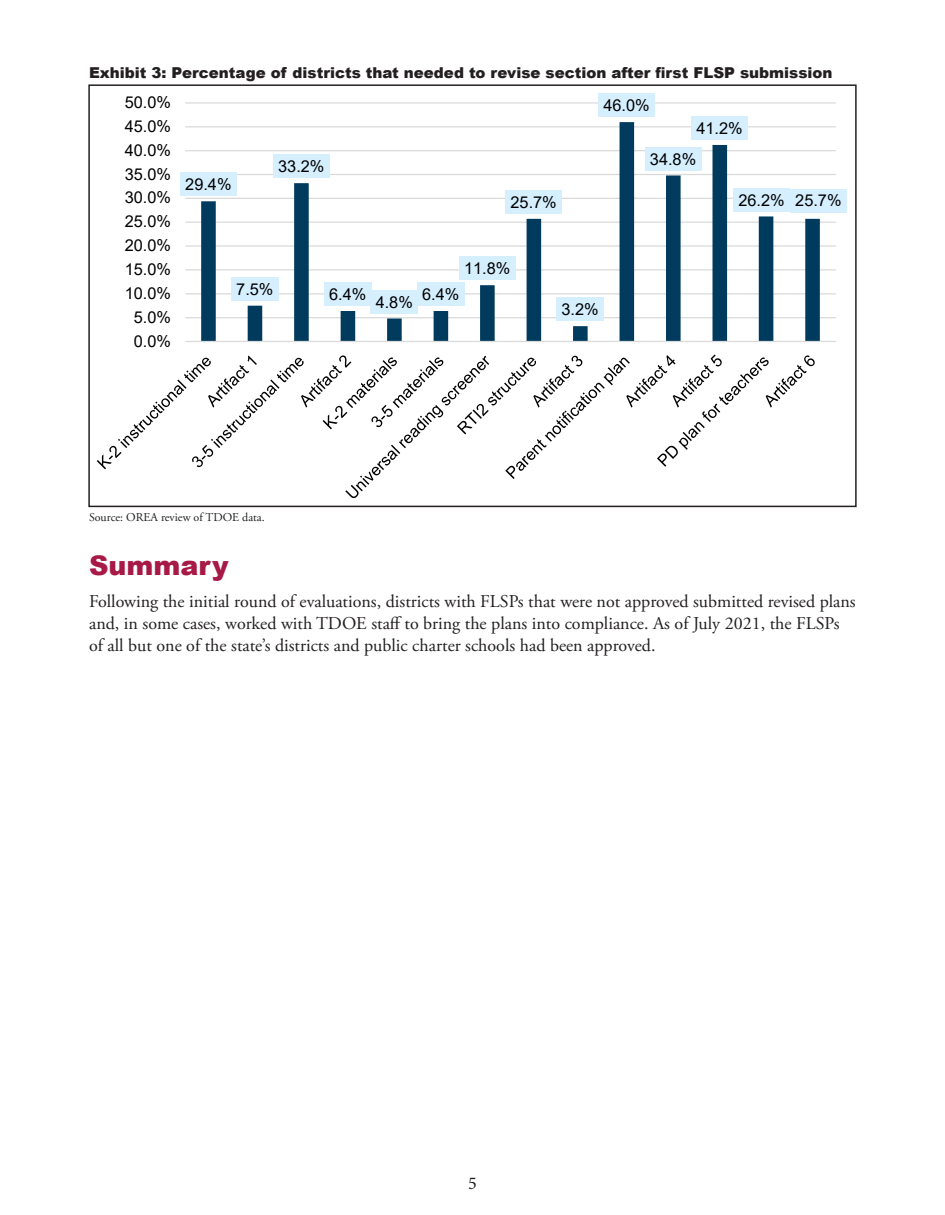
<style>
.page{position:relative;width:945px;height:1215px;background:#fff}
.page>*{position:absolute;margin:0;border:0;box-sizing:border-box;transform-origin:0 0}
.t1{font:900 27px "Arial";color:#a71a47}
.t2{font:18px/21.6px "Adobe Garamond Pro";color:#231f20}
.t3{font:18px "Minion Pro";color:#231f20}
.t4{font:16.35px "Arial";color:#000}
.t5{font:900 15px "Arial";color:#231f20}
.t6{font:12px "Adobe Garamond Pro";color:#231f20}
</style>
<div class="page">
<hr style="left:185px;top:317px;width:651px;height:1px;background:#d9d9d9">
<hr style="left:185px;top:293px;width:651px;height:1px;background:#d9d9d9">
<hr style="left:185px;top:269px;width:651px;height:1px;background:#d9d9d9">
<hr style="left:185px;top:245px;width:651px;height:2px;background:#d9d9d9">
<hr style="left:185px;top:222px;width:651px;height:1px;background:#d9d9d9">
<hr style="left:185px;top:198px;width:651px;height:1px;background:#d9d9d9">
<hr style="left:185px;top:174px;width:651px;height:1px;background:#d9d9d9">
<hr style="left:185px;top:150px;width:651px;height:1px;background:#d9d9d9">
<hr style="left:185px;top:126px;width:651px;height:1px;background:#d9d9d9">
<hr style="left:185px;top:102px;width:651px;height:2px;background:#d9d9d9">
<svg style="left:201px;top:122px;width:619px;height:219px"></svg>
<hr style="left:185px;top:341px;width:651px;height:1px;background:#d9d9d9">
<div style="left:180px;top:173px;width:57px;height:23px;background:#d5efff"></div>
<div style="left:231px;top:277px;width:48px;height:24px;background:#d5efff"></div>
<div style="left:273px;top:154px;width:57px;height:24px;background:#d5efff"></div>
<div style="left:324px;top:282px;width:48px;height:24px;background:#d5efff"></div>
<div style="left:371px;top:290px;width:47px;height:24px;background:#d5efff"></div>
<div style="left:417px;top:282px;width:48px;height:24px;background:#d5efff"></div>
<div style="left:459px;top:256px;width:57px;height:24px;background:#d5efff"></div>
<div style="left:506px;top:190px;width:56px;height:24px;background:#d5efff"></div>
<div style="left:557px;top:297px;width:47px;height:24px;background:#d5efff"></div>
<div style="left:599px;top:93px;width:56px;height:24px;background:#d5efff"></div>
<div style="left:645px;top:147px;width:56px;height:24px;background:#d5efff"></div>
<div style="left:692px;top:116px;width:56px;height:24px;background:#d5efff"></div>
<div style="left:734px;top:188px;width:56px;height:24px;background:#d5efff"></div>
<div style="left:790px;top:189px;width:57px;height:23px;background:#d5efff"></div>
<svg style="left:97px;top:354px;width:718px;height:144px"></svg>
<div style="left:88px;top:84px;width:769px;height:423px;border:2px solid #231f20"></div>
<p class="t5" style="left:89px;top:62px;width:745px">Exhibit 3: Percentage of districts that needed to revise section after first FLSP submission</p>
<p class="t4" style="left:125px;top:91px;width:48px">50.0%</p>
<p class="t4" style="left:125px;top:115px;width:48px">45.0%</p>
<p class="t4" style="left:125px;top:139px;width:48px">40.0%</p>
<p class="t4" style="left:125px;top:163px;width:48px">35.0%</p>
<p class="t4" style="left:125px;top:186px;width:48px">30.0%</p>
<p class="t4" style="left:125px;top:210px;width:48px">25.0%</p>
<p class="t4" style="left:125px;top:234px;width:48px">20.0%</p>
<p class="t4" style="left:125px;top:258px;width:48px">15.0%</p>
<p class="t4" style="left:125px;top:282px;width:48px">10.0%</p>
<p class="t4" style="left:134px;top:306px;width:39px">5.0%</p>
<p class="t4" style="left:134px;top:330px;width:39px">0.0%</p>
<p class="t4" style="left:185px;top:173px;width:48px">29.4%</p>
<p class="t4" style="left:278px;top:155px;width:48px">33.2%</p>
<p class="t4" style="left:511px;top:191px;width:48px">25.7%</p>
<p class="t4" style="left:604px;top:94px;width:48px">46.0%</p>
<p class="t4" style="left:696px;top:117px;width:48px">41.2%</p>
<p class="t4" style="left:650px;top:148px;width:48px">34.8%</p>
<p class="t4" style="left:738px;top:189px;width:105px">26.2% 25.7%</p>
<p class="t4" style="left:236px;top:278px;width:39px">7.5%</p>
<p class="t4" style="left:329px;top:283px;width:39px">6.4%</p>
<p class="t4" style="left:376px;top:291px;width:39px">4.8%</p>
<p class="t4" style="left:464px;top:257px;width:48px">11.8%</p>
<p class="t4" style="left:422px;top:283px;width:39px">6.4%</p>
<p class="t4" style="left:562px;top:298px;width:39px">3.2%</p>
<p class="t6" style="left:89px;top:510px;width:177px">Source: OREA review of TDOE data.</p>
<p class="t1" style="left:89px;top:546px;width:141px">Summary</p>
<p class="t2" style="left:89px;top:592px;width:768px">Following the initial round of evaluations, districts with FLSPs that were not approved submitted revised plans and, in some cases, worked with TDOE staff to bring the plans into compliance. As of July 2021, the FLSPs of all but one of the state’s districts and public charter schools had been approved.</p>
<p class="t3" style="left:468px;top:1171px;width:10px">5</p>
</div>
